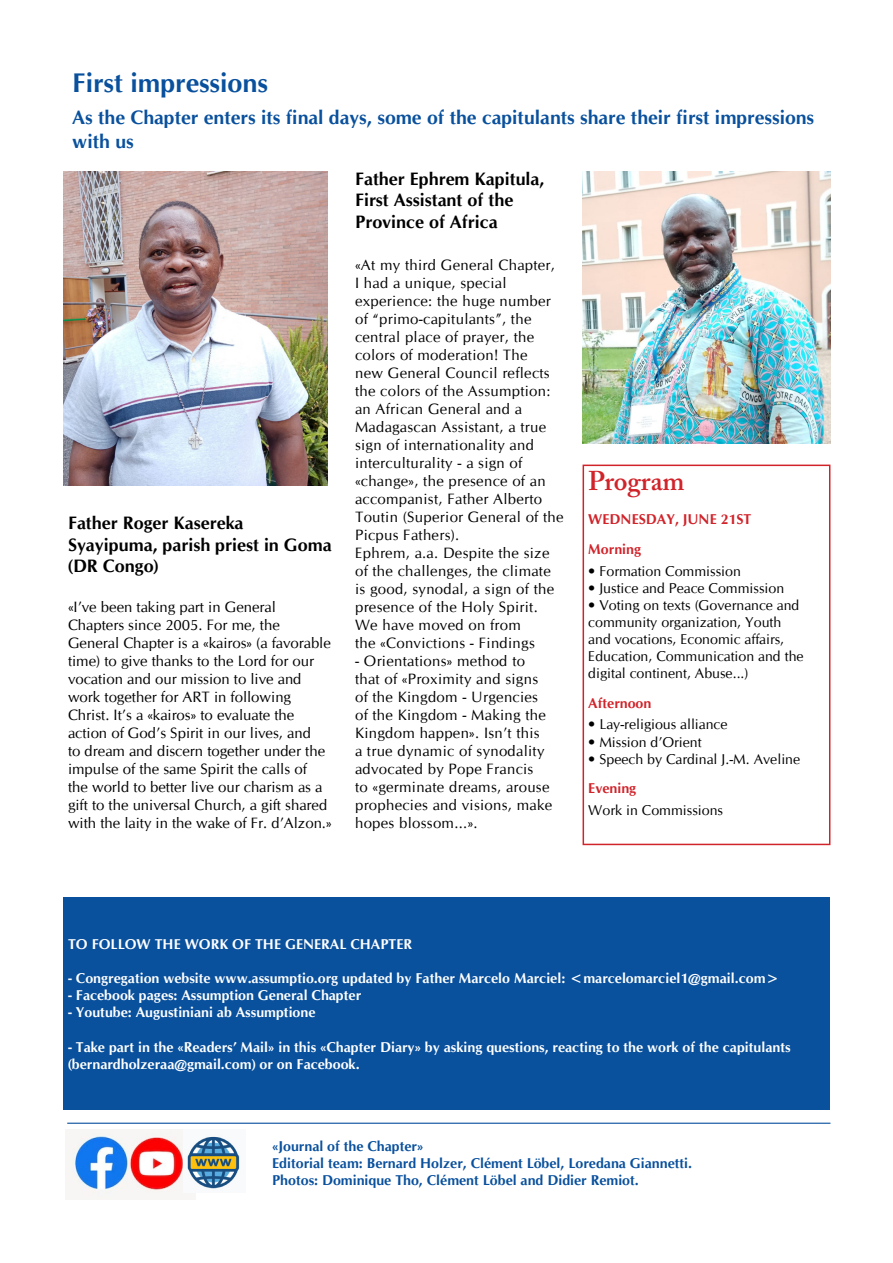
<style>
.page{position:relative;width:893px;height:1263px;background:#fff}
.page>*{position:absolute;margin:0;border:0;box-sizing:border-box;transform-origin:0 0}
._1_titolo_articolo{font:700 27px "CG Omega";color:#09509d}
._1_titolo_articolo-2{font:600 27px "Adobe Caslon Pro";color:#d1232a}
._1_titolo_articolo-3{font:700 19.5px/23.4px "CG Omega";color:#09509d}
._1_titolo_articolo-4{font:700 18px/21.6px "CG Omega";color:#000}
.Normale{font:15px/18px "CG Omega";letter-spacing:.02em;color:#000}
.Normale-2{font:15px/18px "CG Omega";color:#000}
.Normale-3{font:700 14.25px/17.1px "CG Omega";color:#fff}
.Normale-4{font:14.25px/17.1px "CG Omega";color:#000}
.Normale-5{font:700 14.25px "CG Omega";color:#09509d}
.Normale-6{font:700 14.25px "CG Omega";color:#d1232a}
</style>
<div class="page">
<div style="left:583px;top:465px;width:247px;height:380px;border:2px solid #d1232a"></div>
<hr style="left:67px;top:1123px;width:763px;height:1px;background:#09509d">
<img style="left:65px;top:1130px;width:63px;height:69px">
<img style="left:128px;top:1130px;width:67px;height:69px">
<img style="left:184px;top:1130px;width:56px;height:62px">
<img style="left:64px;top:171px;width:263px;height:315px">
<img style="left:583px;top:171px;width:247px;height:272px">
<div style="left:64px;top:897px;width:766px;height:213px;background:#09509d"></div>
<p class="_1_titolo_articolo" style="left:72px;top:67px;width:197px">First impressions</p>
<p class="_1_titolo_articolo-3" style="left:72px;top:106px;width:743px">As the Chapter enters its final days, some of the capitulants share their first impressions with us</p>
<p class="_1_titolo_articolo-4" style="left:355px;top:167px;width:191px">Father Ephrem Kapitula,<br>First Assistant of the<br>Province of Africa</p>
<p class="Normale" style="left:355px;top:256px;width:210px">«At my third General Chapter,<br>I had a unique, special experience: the huge number of “primo-capitulants”, the central place of prayer, the colors of moderation! The<br>new General Council reflects the colors of the Assumption: an African General and a<br>Madagascan Assistant, a true sign of internationality and interculturality - a sign of «change», the presence of an accompanist, Father Alberto<br>Toutin (Superior General of the<br>Picpus Fathers).</p>
<p class="Normale" style="left:355px;top:544px;width:201px">Ephrem, a.a. Despite the size of the challenges, the climate is good, synodal, a sign of the presence of the Holy Spirit.<br>We have moved on from<br>the «Convictions - Findings</p>
<p class="Normale" style="left:355px;top:652px;width:199px">- Orientations» method to that of «Proximity and signs of the Kingdom - Urgencies of the Kingdom - Making the<br>Kingdom happen». Isn’t this<br>a true dynamic of synodality advocated by Pope Francis<br>to «germinate dreams, arouse prophecies and visions, make hopes blossom...».</p>
<p class="_1_titolo_articolo-2" style="left:588px;top:465px;width:98px">Program</p>
<p class="Normale-6" style="left:588px;top:511px;width:165px">WEDNESDAY, JUNE 21ST</p>
<p class="Normale-6" style="left:588px;top:541px;width:54px">Morning</p>
<p class="Normale-4" style="left:588px;top:562px;width:154px">• Formation Commission</p>
<p class="Normale-4" style="left:588px;top:579px;width:197px">• Justice and Peace Commission</p>
<p class="Normale-4" style="left:588px;top:596px;width:217px">• Voting on texts (Governance and community organization, Youth and vocations, Economic affairs,<br>Education, Communication and the digital continent, Abuse...)</p>
<p class="Normale-6" style="left:588px;top:695px;width:65px">Afternoon</p>
<p class="Normale-4" style="left:588px;top:716px;width:141px">• Lay-religious alliance</p>
<p class="Normale-4" style="left:588px;top:733px;width:115px">• Mission d’Orient</p>
<p class="Normale-4" style="left:588px;top:750px;width:213px">• Speech by Cardinal J.-M. Aveline</p>
<p class="Normale-6" style="left:588px;top:780px;width:50px">Evening</p>
<p class="Normale-4" style="left:588px;top:801px;width:136px">Work in Commissions</p>
<p class="_1_titolo_articolo-4" style="left:68px;top:512px;width:265px">Father Roger Kasereka<br>Syayipuma, parish priest in Goma (DR Congo)</p>
<p class="Normale-2" style="left:68px;top:598px;width:265px">«I’ve been taking part in General Chapters since 2005. For me, the General Chapter is a «kairos» (a favorable time) to give thanks to the Lord for our vocation and our mission to live and work together for ART in following Christ. It’s a «kairos» to evaluate the action of God’s Spirit in our lives, and<br>to dream and discern together under the impulse of the same Spirit the calls of<br>the world to better live our charism as a gift to the universal Church, a gift shared with the laity in the wake of Fr. d’Alzon.»</p>
<p class="Normale-3" style="left:68px;top:935px;width:346px">TO FOLLOW THE WORK OF THE GENERAL CHAPTER</p>
<p class="Normale-3" style="left:68px;top:970px;width:713px">- Congregation website www.assumptio.org updated by Father Marcelo Marciel: &lt;marcelomarciel1@gmail.com&gt;</p>
<p class="Normale-3" style="left:68px;top:987px;width:295px">- Facebook pages: Assumption General Chapter</p>
<p class="Normale-3" style="left:68px;top:1004px;width:249px">- Youtube: Augustiniani ab Assumptione</p>
<p class="Normale-3" style="left:68px;top:1038px;width:724px">- Take part in the «Readers’ Mail» in this «Chapter Diary» by asking questions, reacting to the work of the capitulants (bernardholzeraa@gmail.com) or on Facebook.</p>
<p class="Normale-5" style="left:272px;top:1138px;width:153px">«Journal of the Chapter»</p>
<p class="Normale-5" style="left:272px;top:1155px;width:421px">Editorial team: Bernard Holzer, Clément Löbel, Loredana Giannetti.</p>
<p class="Normale-5" style="left:272px;top:1172px;width:368px">Photos: Dominique Tho, Clément Löbel and Didier Remiot.</p>
</div>
